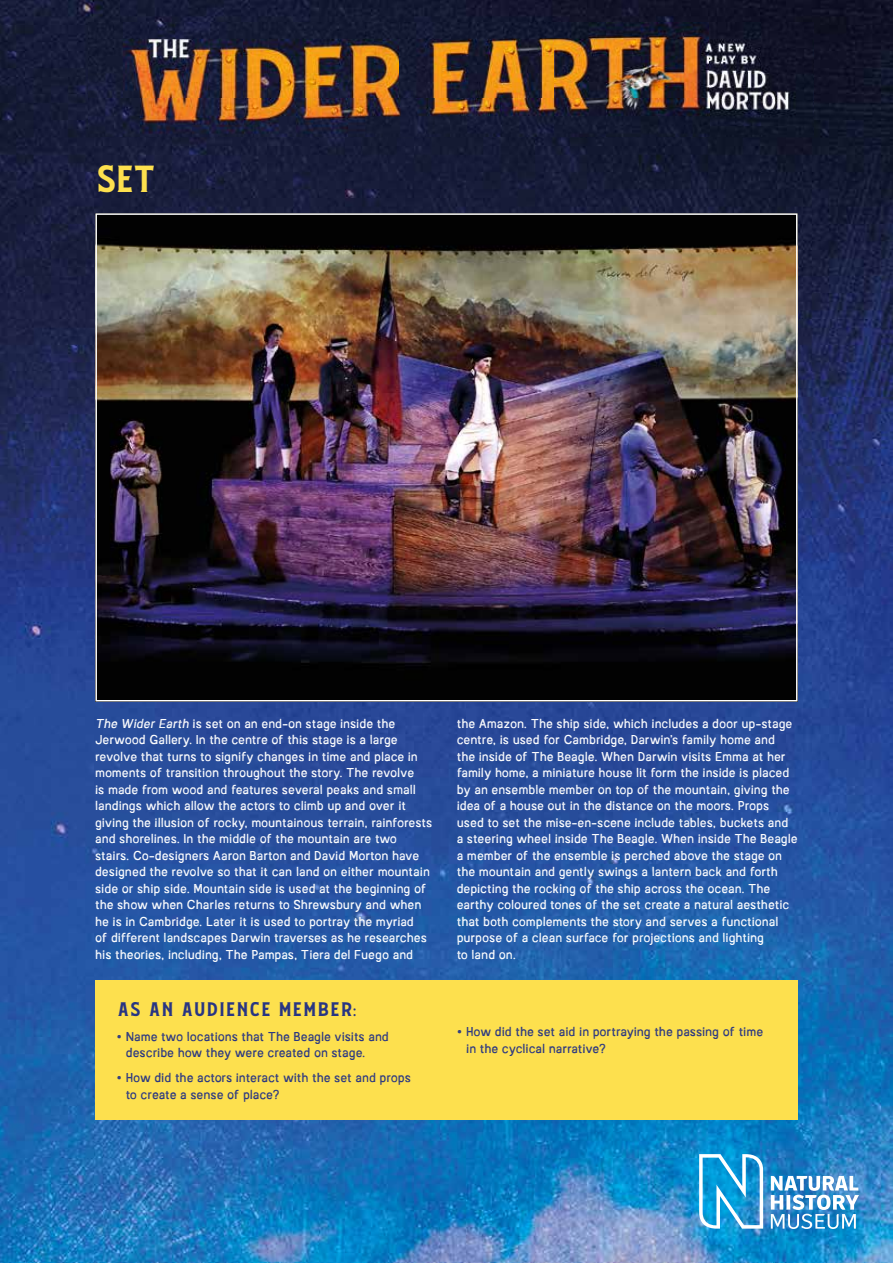
<style>
.page{position:relative;width:893px;height:1263px;background:#fff}
.page>*{position:absolute;margin:0;border:0;box-sizing:border-box;transform-origin:0 0}
.t1{font:37.5px "Bignord";color:#fde04e}
.t2{font:19.5px "Bignord";color:#283583}
.t3{font:12px/16.5px "Austral Sans Stamp";letter-spacing:.05em;color:#fff}
.t4{font:12px/16.5px "Austral Sans Stamp";letter-spacing:.045em;color:#283583}
.s1{font-style:italic}
.s2{font-size:19.5px}
</style>
<div class="page">
<img style="left:0;top:0;width:893px;height:1263px">
<svg style="left:699px;top:1154px;width:160px;height:75px"></svg>
<img style="left:89px;top:22px;width:724px;height:115px">
<img style="left:95px;top:213px;width:702px;height:488px">
<div style="left:95px;top:981px;width:702px;height:139px;background:#fde04e"></div>
<h1 class="t1" style="left:95px;top:155px;width:63px">SET</h1>
<p class="t3" style="left:95px;top:714px;width:338px"><span class="s1">The Wider Earth</span> is set on an end-on stage inside the Jerwood Gallery. In the centre of this stage is a large revolve that turns to signify changes in time and place in moments of transition throughout the story. The revolve<br>is made from wood and features several peaks and small landings which allow the actors to climb up and over it giving the illusion of rocky, mountainous terrain, rainforests and shorelines. In the middle of the mountain are two stairs. Co-designers Aaron Barton and David Morton have designed the revolve so that it can land on either mountain side or ship side. Mountain side is used at the beginning of the show when Charles returns to Shrewsbury and when he is in Cambridge. Later it is used to portray the myriad<br>of different landscapes Darwin traverses as he researches his theories, including, The Pampas, Tiera del Fuego and</p>
<p class="t3" style="left:457px;top:714px;width:342px">the Amazon. The ship side, which includes a door up-stage centre, is used for Cambridge, Darwin’s family home and<br>the inside of The Beagle. When Darwin visits Emma at her family home, a miniature house lit form the inside is placed by an ensemble member on top of the mountain, giving the idea of a house out in the distance on the moors. Props used to set the mise-en-scene include tables, buckets and<br>a steering wheel inside The Beagle. When inside The Beagle a member of the ensemble is perched above the stage on the mountain and gently swings a lantern back and forth depicting the rocking of the ship across the ocean. The earthy coloured tones of the set create a natural aesthetic that both complements the story and serves a functional purpose of a clean surface for projections and lighting<br>to land on.</p>
<h2 class="t2" style="left:117px;top:996px;width:243px">AS AN AUDIENCE MEMBER:</h2>
<p class="t4" style="left:126px;top:1027px;width:264px;text-indent:-9px"><span class="s2">•</span> Name two locations that The Beagle visits and describe how they were created on stage.</p>
<p class="t4" style="left:126px;top:1069px;width:286px;text-indent:-9px"><span class="s2">•</span> How did the actors interact with the set and props to create a sense of place?</p>
<p class="t4" style="left:467px;top:1022px;width:298px;text-indent:-9px"><span class="s2">•</span> How did the set aid in portraying the passing of time in the cyclical narrative?</p>
</div>
